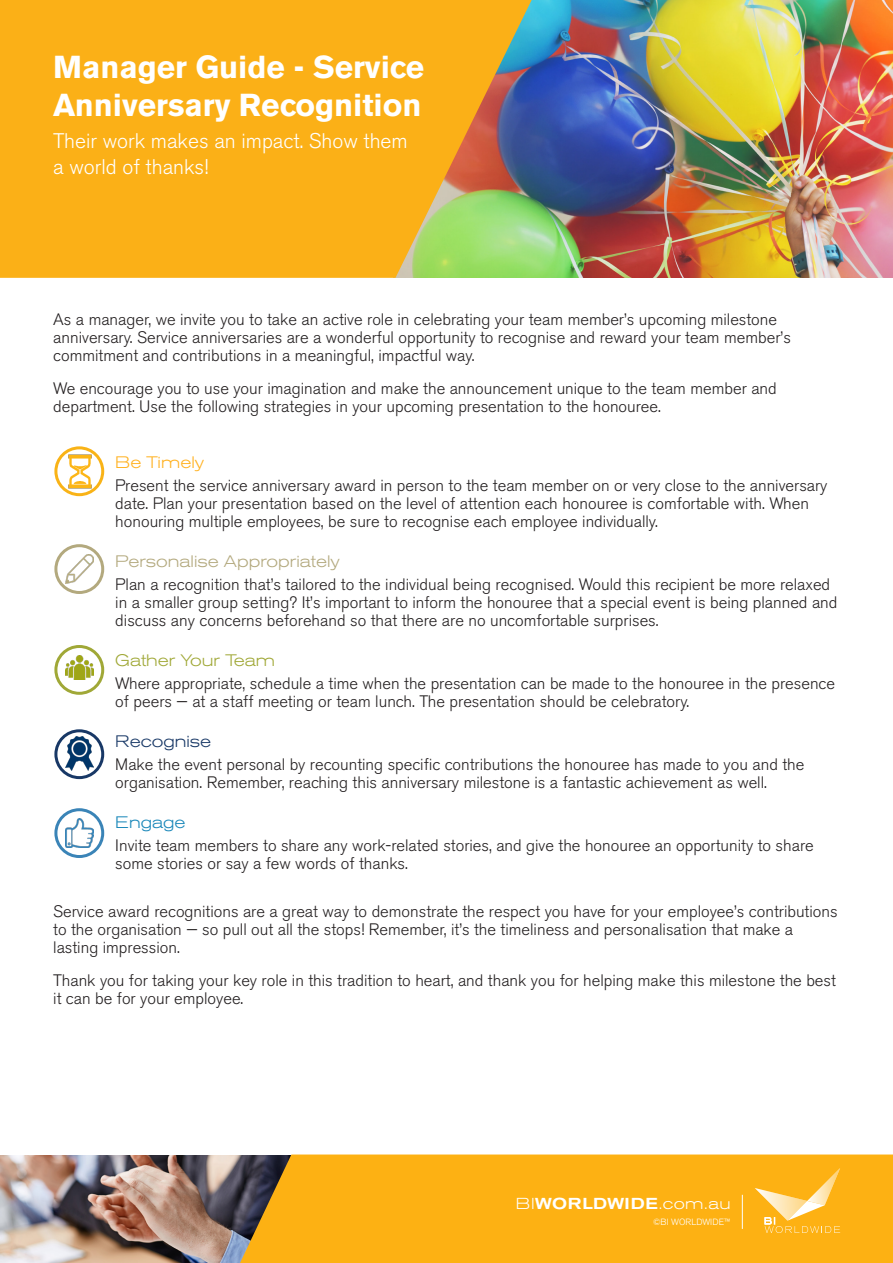
<style>
.page{position:relative;width:893px;height:1263px;background:#fff}
.page>*{position:absolute;margin:0;border:0;box-sizing:border-box;transform-origin:0 0}
.t1{font:700 31.5px/37.8px "Akzidenz Grotesk BE";color:#fff}
.t2{font:300 21px/25.2px "Akzidenz Grotesk BE";color:#fff}
.t3{font:300 16.5px/18px "Akzidenz Grotesk BE";color:#231f20}
.t4{font:300 expanded 16.5px "Akzidenz Grotesk BE";color:#b3a97e}
.t5{font:300 expanded 16.5px "Akzidenz Grotesk BE";color:#a0a837}
.t6{font:300 expanded 16.5px "Akzidenz Grotesk BE";color:#183866}
.t7{font:300 expanded 16.5px "Akzidenz Grotesk BE";color:#ffb120}
.t8{font:300 expanded 16.5px "Akzidenz Grotesk BE";color:#1987b9}
.t9{font:300 expanded 15.75px "Akzidenz Grotesk BE";letter-spacing:.02em;color:#fff}
.t10{font:300 9px "Akzidenz Grotesk BE";letter-spacing:.01em;color:#fff}
.s1{font-weight:500}
</style>
<div class="page">
<img style="left:67px;top:454px;width:26px;height:36px">
<div style="left:54px;top:446px;width:50px;height:50px;border:3px solid #f9b317;border-radius:50%"></div>
<img style="left:65px;top:555px;width:29px;height:28px">
<div style="left:54px;top:544px;width:50px;height:50px;border:3px solid #b3a97e;border-radius:50%"></div>
<img style="left:65px;top:655px;width:29px;height:24px">
<div style="left:54px;top:645px;width:50px;height:50px;border:3px solid #a0a837;border-radius:50%"></div>
<img style="left:65px;top:737px;width:29px;height:33px">
<div style="left:54px;top:729px;width:50px;height:50px;border:3px solid #183866;border-radius:50%"></div>
<img style="left:65px;top:819px;width:29px;height:28px">
<div style="left:54px;top:808px;width:50px;height:50px;border:3px solid #3a84b7;border-radius:50%"></div>
<img style="left:532px;top:0;width:361px;height:278px">
<svg style="left:0;top:0;width:532px;height:278px;background:#eeae22"></svg>
<img style="left:0;top:1155px;width:240px;height:108px">
<div style="left:240px;top:1154px;width:653px;height:109px;background:#fdb113"></div>
<hr style="left:742px;top:1195px;width:1px;height:34px;background:#fff">
<svg style="left:755px;top:1168px;width:85px;height:64px;background:#fdbf40"></svg>
<h1 class="t1" style="left:53px;top:48px;width:372px">Manager Guide - Service<br>Anniversary Recognition</h1>
<p class="t2" style="left:53px;top:129px;width:356px">Their work makes an impact. Show them a world of thanks!</p>
<p class="t3" style="left:53px;top:311px;width:739px">As a manager, we invite you to take an active role in celebrating your team member’s upcoming milestone anniversary. Service anniversaries are a wonderful opportunity to recognise and reward your team member’s commitment and contributions in a meaningful, impactful way.</p>
<p class="t3" style="left:53px;top:380px;width:725px">We encourage you to use your imagination and make the announcement unique to the team member and department. Use the following strategies in your upcoming presentation to the honouree.</p>
<p class="t7" style="left:115px;top:453px;width:90px">Be Timely</p>
<p class="t3" style="left:115px;top:476px;width:714px">Present the service anniversary award in person to the team member on or very close to the anniversary date. Plan your presentation based on the level of attention each honouree is comfortable with. When honouring multiple employees, be sure to recognise each employee individually.</p>
<p class="t4" style="left:115px;top:552px;width:226px">Personalise Appropriately</p>
<p class="t3" style="left:115px;top:575px;width:724px">Plan a recognition that’s tailored to the individual being recognised. Would this recipient be more relaxed in a smaller group setting? It’s important to inform the honouree that a special event is being planned and discuss any concerns beforehand so that there are no uncomfortable surprises.</p>
<p class="t5" style="left:115px;top:651px;width:161px">Gather Your Team</p>
<p class="t3" style="left:115px;top:674px;width:721px">Where appropriate, schedule a time when the presentation can be made to the honouree in the presence of peers — at a staff meeting or team lunch. The presentation should be celebratory.</p>
<p class="t6" style="left:115px;top:732px;width:97px">Recognise</p>
<p class="t3" style="left:115px;top:755px;width:691px">Make the event personal by recounting specific contributions the honouree has made to you and the organisation. Remember, reaching this anniversary milestone is a fantastic achievement as well.</p>
<p class="t8" style="left:115px;top:813px;width:72px">Engage</p>
<p class="t3" style="left:115px;top:836px;width:700px">Invite team members to share any work-related stories, and give the honouree an opportunity to share some stories or say a few words of thanks.</p>
<p class="t3" style="left:53px;top:902px;width:786px">Service award recognitions are a great way to demonstrate the respect you have for your employee’s contributions to the organisation — so pull out all the stops! Remember, it’s the timeliness and personalisation that make a lasting impression.</p>
<p class="t3" style="left:53px;top:971px;width:784px">Thank you for taking your key role in this tradition to heart, and thank you for helping make this milestone the best it can be for your employee.</p>
<p class="t9" style="left:516px;top:1195px;width:216px">BI<span class="s1">WORLDWIDE</span>.com.au</p>
<p class="t10" style="left:653px;top:1217px;width:79px">©BI WORLDWIDE™</p>
</div>
